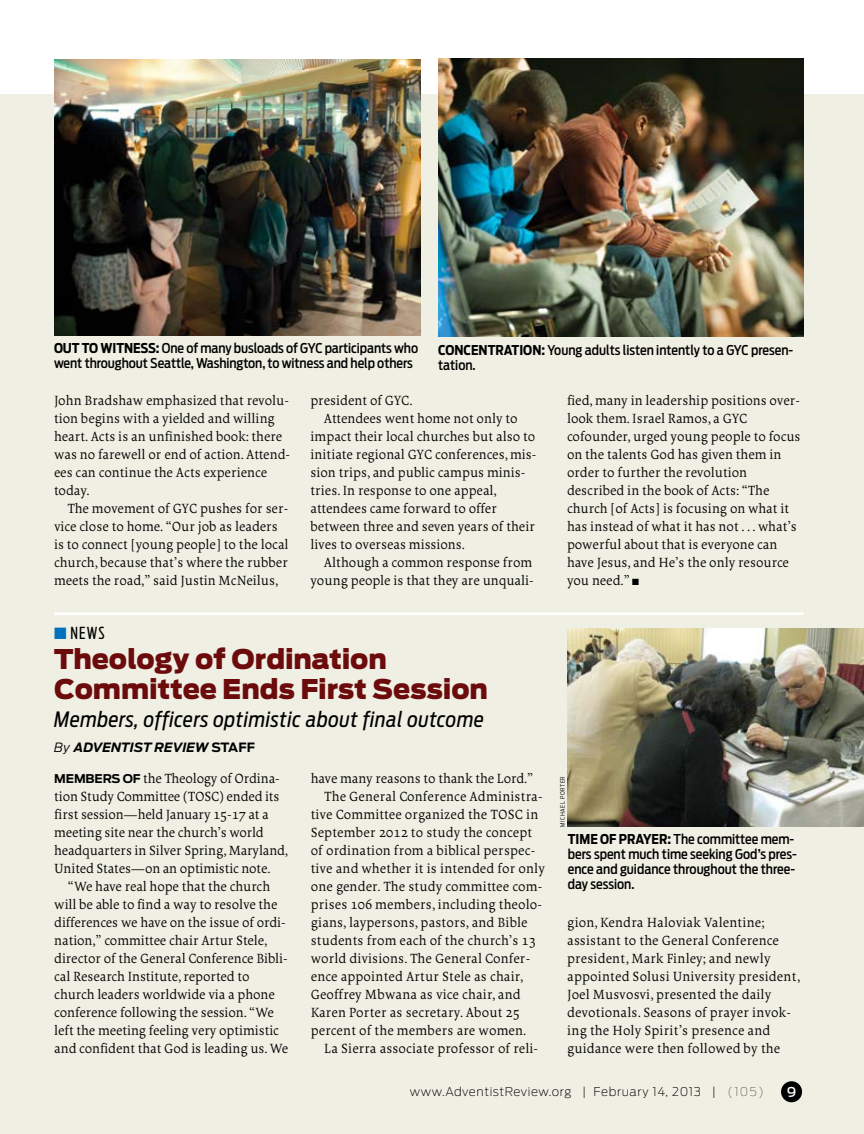
<style>
.page{position:relative;width:864px;height:1134px;background:#fff}
.page>*{position:absolute;margin:0;border:0;box-sizing:border-box;transform-origin:0 0}
.t1{font:900 27px/30px "Antenna";letter-spacing:-.005em;color:#6b0b0c}
.t2{font:italic 21px "Antenna Cond";letter-spacing:.025em;color:#000}
.t3{font:16.5px "Antenna Extra Cond";color:#000}
.t4{font:14.25px/18px "Borges Blanca";color:#000}
.t5{font:500 13.5px/15px "Antenna Cond";letter-spacing:-.005em;color:#000}
.t6{font:500 13.5px "Antenna";color:#fff}
.t7{font:italic 700 12.75px "Antenna";color:#000}
.t8{font:200 12px "Antenna";letter-spacing:.05em;color:#000}
.t9{font:700 12px "Antenna";color:#000}
.t10{font:300 6px "Antenna Cond";color:#000}
.s1{font-weight:700}
.s2{color:#0072bc}
.s3{font-weight:300}
.s4{font-style:normal}
.s5{font-family:"Antenna";font-weight:700;font-size:12px}
.s6{font-weight:100}
</style>
<div class="page">
<div style="left:0;top:94px;width:864px;height:1040px;background:#f0efe3"></div>
<hr style="left:54px;top:612px;width:750px;height:3px;background:#fff">
<img style="left:54px;top:60px;width:366px;height:276px">
<img style="left:438px;top:58px;width:365px;height:279px">
<img style="left:568px;top:628px;width:296px;height:199px">
<div style="left:781px;top:1081px;width:21px;height:21px;background:#000;border-radius:50%"></div>
<p class="t5" style="left:54px;top:341px;width:366px"><span class="s1">OUT TO WITNESS:</span> One of many busloads of GYC participants who went throughout Seattle, Washington, to witness and help others</p>
<p class="t5" style="left:438px;top:342px;width:357px"><span class="s1">CONCENTRATION:</span> Young adults listen intently to a GYC presen&shy;tation.</p>
<p class="t4" style="left:54px;top:391px;width:238px">John Bradshaw emphasized that revolu&shy;tion begins with a yielded and willing heart. Acts is an unfinished book: there was no farewell or end of action. Attend&shy;ees can continue the Acts experience today.</p>
<p class="t4" style="left:54px;top:499px;width:236px;text-indent:13px">The movement of GYC pushes for ser&shy;vice close to home. “Our job as leaders is to connect [young people] to the local church, because that’s where the rubber meets the road,” said Justin McNeilus,</p>
<p class="t4" style="left:310px;top:391px;width:104px">president of GYC.</p>
<p class="t4" style="left:324px;top:409px;width:195px">Attendees went home not only to</p>
<p class="t4" style="left:310px;top:427px;width:226px">impact their local churches but also to</p>
<p class="t4" style="left:310px;top:445px;width:228px">initiate regional GYC conferences, mis-</p>
<p class="t4" style="left:310px;top:463px;width:217px">sion trips, and public campus minis-</p>
<p class="t4" style="left:310px;top:481px;width:188px">tries. In response to one appeal,</p>
<p class="t4" style="left:310px;top:499px;width:188px">attendees came forward to offer</p>
<p class="t4" style="left:310px;top:517px;width:226px">between three and seven years of their</p>
<p class="t4" style="left:310px;top:535px;width:156px">lives to overseas missions.</p>
<p class="t4" style="left:324px;top:553px;width:210px">Although a common response from</p>
<p class="t4" style="left:310px;top:571px;width:225px">young people is that they are unquali-</p>
<p class="t4" style="left:567px;top:391px;width:235px">fied, many in leadership positions over&shy;look them. Israel Ramos, a GYC cofounder, urged young people to focus on the talents God has given them in order to further the revolution described in the book of Acts: “The church [of Acts] is focusing on what it has instead of what it has not . . . what’s powerful about that is everyone can have Jesus, and He’s the only resource you need.” ■</p>
<p class="t3" style="left:54px;top:623px;width:52px"><span class="s2">■</span> NEWS</p>
<h1 class="t1" style="left:54px;top:644px;width:435px">Theology of Ordination<br>Committee Ends First Session</h1>
<h2 class="t2" style="left:54px;top:707px;width:431px">Members, officers optimistic about final outcome</h2>
<p class="t7" style="left:54px;top:739px;width:167px"><span class="s3">By</span> ADVENTIST REVIEW <span class="s4">STAFF</span></p>
<p class="t9" style="left:54px;top:771px;width:22px">MEMBERS</p>
<p class="t4" style="left:311px;top:769px;width:224px">have many reasons to thank the Lord.”</p>
<p class="t4" style="left:324px;top:787px;width:220px">The General Conference Administra-</p>
<p class="t4" style="left:311px;top:805px;width:229px">tive Committee organized the TOSC in</p>
<p class="t4" style="left:311px;top:823px;width:223px">September 2012 to study the concept</p>
<p class="t4" style="left:311px;top:841px;width:226px">of ordination from a biblical perspec-</p>
<p class="t4" style="left:311px;top:859px;width:236px">tive and whether it is intended for only</p>
<p class="t4" style="left:311px;top:877px;width:233px">one gender. The study committee com-</p>
<p class="t4" style="left:311px;top:895px;width:233px">prises 106 members, including theolo-</p>
<p class="t4" style="left:311px;top:913px;width:218px">gians, laypersons, pastors, and Bible</p>
<p class="t4" style="left:311px;top:931px;width:227px">students from each of the church’s 13</p>
<p class="t4" style="left:311px;top:949px;width:221px">world divisions. The General Confer-</p>
<p class="t4" style="left:311px;top:967px;width:214px">ence appointed Artur Stele as chair,</p>
<p class="t4" style="left:311px;top:985px;width:211px">Geoffrey Mbwana as vice chair, and</p>
<p class="t4" style="left:311px;top:1003px;width:211px">Karen Porter as secretary. About 25</p>
<p class="t4" style="left:311px;top:1021px;width:217px">percent of the members are women.</p>
<p class="t4" style="left:324px;top:1039px;width:216px">La Sierra associate professor of reli-</p>
<p class="t4" style="left:54px;top:769px;width:235px;text-indent:69px"><span class="s5">OF</span> the Theology of Ordina&shy;tion Study Committee (TOSC) ended its first session—held January 15-17 at a meeting site near the church’s world headquarters in Silver Spring, Maryland, United States—on an optimistic note.</p>
<p class="t4" style="left:54px;top:877px;width:236px;text-indent:13px">“We have real hope that the church will be able to find a way to resolve the differences we have on the issue of ordi&shy;nation,” committee chair Artur Stele, director of the General Conference Bibli&shy;cal Research Institute, reported to church leaders worldwide via a phone conference following the session. “We left the meeting feeling very optimistic and confident that God is leading us. We</p>
<p class="t10" style="left:559px;top:827px;width:51px;rotate:-90deg">Michael Porter</p>
<p class="t5" style="left:568px;top:832px;width:231px"><span class="s1">TIME OF PRAYER:</span> The committee mem&shy;bers spent much time seeking God’s pres&shy;ence and guidance throughout the three&shy;day session.</p>
<p class="t4" style="left:567px;top:913px;width:235px">gion, Kendra Haloviak Valentine; assistant to the General Conference president, Mark Finley; and newly appointed Solusi University president, Joel Musvosvi, presented the daily devotionals. Seasons of prayer invok&shy;ing the Holy Spirit’s presence and guidance were then followed by the</p>
<p class="t8" style="left:410px;top:1085px;width:355px">www.AdventistReview.org | February 14, 2013 | <span class="s6">(105)</span></p>
<p class="t6" style="left:787px;top:1084px;width:11px">9</p>
</div>
